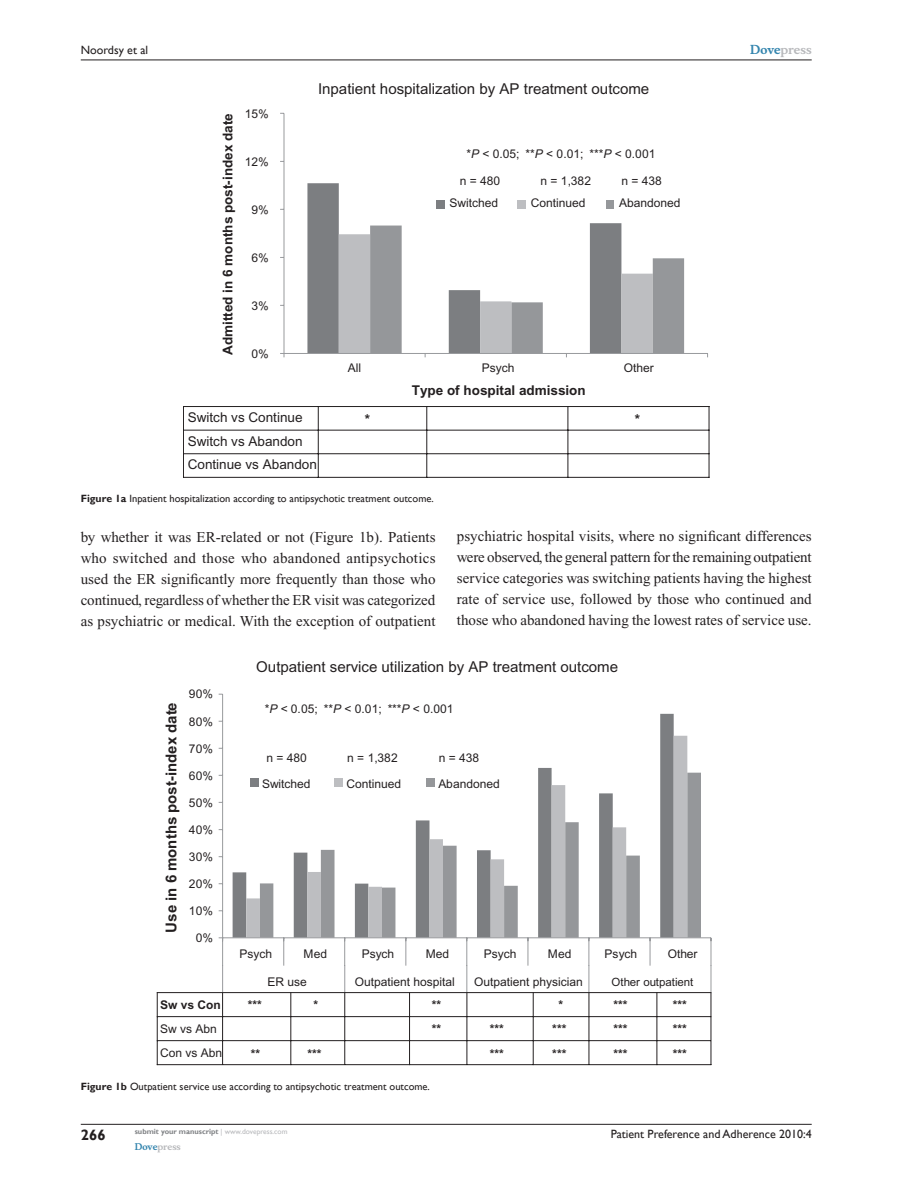
<style>
.page{position:relative;width:918px;height:1188px;background:#fff}
.page>*{position:absolute;margin:0;border:0;box-sizing:border-box;transform-origin:0 0}
.t1{font:15px/21px "Times New Roman";color:#231f20;text-align:justify}
.t2{font:15px "Arial";color:#231f20}
.t3{font:700 15px "Arial";color:#231f20}
.t4{font:700 15px "Gill Sans";color:#231f20}
.t5{font:700 13.5px "Arial";color:#231f20}
.t6{font:13.5px/23.9px "Arial";color:#231f20}
.t7{font:12px "Arial";color:#231f20}
.t8{font:700 12px "Arial";color:#231f20}
.t9{font:12px "Gill Sans";color:#231f20}
.t10{font:700 12px "Musee";color:#b8b9bc}
.t11{font:11.4px "Arial";color:#231f20}
.t12{font:10.5px "Gill Sans";color:#231f20}
.t13{font:700 9px "Musee";color:#b8b9bc}
.t14{font:700 7.5px "Gill Sans";color:#808285}
.s1{font-style:italic}
.s2{font-weight:700}
.s3{color:#3485ae}
.s4{font-weight:400;color:#b8b9bc}
</style>
<div class="page">
<hr style="left:81px;top:1124px;width:731px;height:1px;background:#231f20">
<hr style="left:81px;top:60px;width:731px;height:1px;background:#231f20">
<hr style="left:318px;top:406px;width:1px;height:72px;background:#231f20">
<hr style="left:426px;top:406px;width:1px;height:72px;background:#231f20">
<hr style="left:568px;top:406px;width:1px;height:72px;background:#231f20">
<hr style="left:183px;top:430px;width:526px;height:1px;background:#231f20">
<hr style="left:183px;top:453px;width:526px;height:1px;background:#231f20">
<hr style="left:183px;top:406px;width:1px;height:72px;background:#231f20">
<hr style="left:709px;top:406px;width:1px;height:72px;background:#231f20">
<hr style="left:183px;top:406px;width:526px;height:1px;background:#231f20">
<hr style="left:183px;top:477px;width:526px;height:1px;background:#231f20">
<svg style="left:307px;top:183px;width:314px;height:170px"></svg>
<hr style="left:284px;top:113px;width:1px;height:240px;background:#989a9d">
<hr style="left:284px;top:353px;width:424px;height:1px;background:#989a9d">
<svg style="left:339px;top:226px;width:345px;height:131px"></svg>
<div style="left:436px;top:200px;width:8px;height:8px;background:#7c7e81"></div>
<div style="left:517px;top:200px;width:8px;height:8px;background:#bdbec1"></div>
<div style="left:606px;top:200px;width:8px;height:8px;background:#95979a"></div>
<hr style="left:222px;top:992px;width:1px;height:73px;background:#231f20">
<hr style="left:290px;top:992px;width:1px;height:73px;background:#231f20">
<hr style="left:344px;top:992px;width:1px;height:73px;background:#231f20">
<hr style="left:409px;top:992px;width:1px;height:73px;background:#231f20">
<hr style="left:466px;top:993px;width:1px;height:72px;background:#231f20">
<hr style="left:533px;top:992px;width:1px;height:73px;background:#231f20">
<hr style="left:589px;top:993px;width:1px;height:72px;background:#231f20">
<hr style="left:656px;top:992px;width:1px;height:73px;background:#231f20">
<hr style="left:157px;top:1016px;width:554px;height:1px;background:#231f20">
<hr style="left:157px;top:1040px;width:554px;height:1px;background:#231f20">
<hr style="left:157px;top:992px;width:1px;height:73px;background:#231f20">
<hr style="left:711px;top:992px;width:1px;height:73px;background:#231f20">
<hr style="left:157px;top:1064px;width:554px;height:1px;background:#231f20">
<svg style="left:233px;top:714px;width:441px;height:223px"></svg>
<svg style="left:246px;top:736px;width:441px;height:201px"></svg>
<svg style="left:260px;top:773px;width:441px;height:164px"></svg>
<hr style="left:222px;top:694px;width:1px;height:244px;background:#989a9d">
<hr style="left:223px;top:937px;width:488px;height:1px;background:#989a9d">
<svg style="left:283px;top:938px;width:1px;height:28px"></svg>
<svg style="left:405px;top:938px;width:1px;height:28px"></svg>
<svg style="left:528px;top:938px;width:1px;height:28px"></svg>
<svg style="left:650px;top:938px;width:1px;height:28px"></svg>
<svg style="left:711px;top:938px;width:1px;height:55px"></svg>
<svg style="left:589px;top:938px;width:1px;height:54px"></svg>
<svg style="left:466px;top:938px;width:1px;height:54px"></svg>
<svg style="left:344px;top:938px;width:1px;height:54px"></svg>
<svg style="left:219px;top:937px;width:4px;height:55px"></svg>
<div style="left:250px;top:778px;width:8px;height:8px;background:#7c7e81"></div>
<div style="left:335px;top:778px;width:8px;height:8px;background:#bdbec1"></div>
<div style="left:426px;top:778px;width:8px;height:8px;background:#95979a"></div>
<hr style="left:157px;top:992px;width:554px;height:1px;background:#231f20">
<p class="t9" style="left:81px;top:43px;width:69px">Noordsy et al</p>
<p class="t5" style="left:220px;top:355px;width:243px;rotate:-90deg">Admitted in 6 months post-index date</p>
<p class="t7" style="left:245px;top:106px;width:26px">15%</p>
<p class="t7" style="left:245px;top:155px;width:26px">12%</p>
<p class="t7" style="left:252px;top:203px;width:19px">9%</p>
<p class="t7" style="left:252px;top:251px;width:19px">6%</p>
<p class="t7" style="left:252px;top:299px;width:19px">3%</p>
<p class="t7" style="left:252px;top:347px;width:19px">0%</p>
<p class="t2" style="left:318px;top:80px;width:333px">Inpatient hospitalization by AP treatment outcome</p>
<p class="t7" style="left:467px;top:147px;width:190px">*<span class="s1">P</span> &lt; 0.05; **<span class="s1">P</span> &lt; 0.01; ***<span class="s1">P</span> &lt; 0.001</p>
<p class="t7" style="left:460px;top:174px;width:42px">n = 480</p>
<p class="t7" style="left:541px;top:174px;width:52px">n = 1,382</p>
<p class="t7" style="left:622px;top:174px;width:42px">n = 438</p>
<p class="t7" style="left:449px;top:196px;width:50px">Switched</p>
<p class="t7" style="left:531px;top:196px;width:56px">Continued</p>
<p class="t7" style="left:619px;top:196px;width:63px">Abandoned</p>
<p class="t7" style="left:348px;top:361px;width:15px">All</p>
<p class="t7" style="left:482px;top:361px;width:34px">Psych</p>
<p class="t7" style="left:624px;top:361px;width:32px">Other</p>
<p class="t5" style="left:412px;top:382px;width:176px">Type of hospital admission</p>
<p class="t6" style="left:188px;top:406px;width:116px">Switch vs Continue<br>Switch vs Abandon</p>
<p class="t5" style="left:365px;top:411px;width:7px">*</p>
<p class="t5" style="left:635px;top:411px;width:7px">*</p>
<p class="t6" style="left:188px;top:453px;width:131px">Continue vs Abandon</p>
<p class="t12" style="left:81px;top:493px;width:354px"><span class="s2">Figure 1a</span> Inpatient hospitalization according to antipsychotic treatment outcome.</p>
<p class="t10" style="left:750px;top:43px;width:63px"><span class="s3">Dove</span>press</p>
<p class="t1" style="left:81px;top:526px;width:356px">by whether it was ER-related or not (Figure 1b). Patients who switched and those who abandoned antipsychotics used the ER significantly more frequently than those who continued, regardless of whether the ER visit was categorized as psychiatric or medical. With the exception of outpatient</p>
<p class="t1" style="left:457px;top:526px;width:356px">psychiatric hospital visits, where no significant differences were observed, the general pattern for the remaining outpatient service categories was switching patients having the highest rate of service use, followed by those who continued and those who abandoned having the lowest rates of service use.</p>
<p class="t3" style="left:163px;top:933px;width:232px;rotate:-90deg">Use in 6 months post-index date</p>
<p class="t7" style="left:189px;top:687px;width:26px">90%</p>
<p class="t7" style="left:189px;top:715px;width:26px">80%</p>
<p class="t7" style="left:189px;top:742px;width:26px">70%</p>
<p class="t7" style="left:189px;top:769px;width:26px">60%</p>
<p class="t7" style="left:189px;top:796px;width:26px">50%</p>
<p class="t7" style="left:189px;top:823px;width:26px">40%</p>
<p class="t7" style="left:189px;top:850px;width:26px">30%</p>
<p class="t7" style="left:189px;top:877px;width:26px">20%</p>
<p class="t7" style="left:189px;top:904px;width:26px">10%</p>
<p class="t7" style="left:196px;top:931px;width:19px">0%</p>
<p class="t2" style="left:256px;top:658px;width:363px">Outpatient service utilization by AP treatment outcome</p>
<p class="t7" style="left:265px;top:702px;width:190px">*<span class="s1">P</span> &lt; 0.05; **<span class="s1">P</span> &lt; 0.01; ***<span class="s1">P</span> &lt; 0.001</p>
<p class="t7" style="left:267px;top:751px;width:42px">n = 480</p>
<p class="t7" style="left:347px;top:751px;width:52px">n = 1,382</p>
<p class="t7" style="left:439px;top:751px;width:42px">n = 438</p>
<p class="t7" style="left:262px;top:777px;width:50px">Switched</p>
<p class="t7" style="left:347px;top:777px;width:56px">Continued</p>
<p class="t7" style="left:438px;top:777px;width:63px">Abandoned</p>
<p class="t7" style="left:240px;top:947px;width:34px">Psych</p>
<p class="t7" style="left:304px;top:947px;width:25px">Med</p>
<p class="t7" style="left:362px;top:947px;width:34px">Psych</p>
<p class="t7" style="left:426px;top:947px;width:25px">Med</p>
<p class="t7" style="left:484px;top:947px;width:34px">Psych</p>
<p class="t7" style="left:548px;top:947px;width:25px">Med</p>
<p class="t7" style="left:605px;top:947px;width:34px">Psych</p>
<p class="t7" style="left:668px;top:947px;width:31px">Other</p>
<p class="t7" style="left:267px;top:975px;width:41px">ER use</p>
<p class="t7" style="left:355px;top:975px;width:102px">Outpatient hospital</p>
<p class="t7" style="left:474px;top:975px;width:110px">Outpatient physician</p>
<p class="t11" style="left:612px;top:976px;width:83px">Other outpatient</p>
<p class="t8" style="left:160px;top:998px;width:62px">Sw vs Con</p>
<p class="t8" style="left:248px;top:998px;width:16px">***</p>
<p class="t8" style="left:314px;top:998px;width:6px">*</p>
<p class="t8" style="left:432px;top:998px;width:11px">**</p>
<p class="t8" style="left:558px;top:998px;width:6px">*</p>
<p class="t8" style="left:614px;top:998px;width:16px">***</p>
<p class="t8" style="left:673px;top:998px;width:16px">***</p>
<p class="t7" style="left:160px;top:1022px;width:58px">Sw vs Abn</p>
<p class="t8" style="left:432px;top:1022px;width:11px">**</p>
<p class="t8" style="left:490px;top:1022px;width:16px">***</p>
<p class="t8" style="left:552px;top:1022px;width:16px">***</p>
<p class="t8" style="left:614px;top:1022px;width:16px">***</p>
<p class="t8" style="left:673px;top:1022px;width:16px">***</p>
<p class="t7" style="left:160px;top:1046px;width:64px">Con vs Abn</p>
<p class="t8" style="left:251px;top:1046px;width:11px">**</p>
<p class="t8" style="left:308px;top:1046px;width:16px">***</p>
<p class="t8" style="left:490px;top:1046px;width:16px">***</p>
<p class="t8" style="left:552px;top:1046px;width:16px">***</p>
<p class="t8" style="left:614px;top:1046px;width:16px">***</p>
<p class="t8" style="left:673px;top:1046px;width:16px">***</p>
<p class="t12" style="left:81px;top:1081px;width:351px"><span class="s2">Figure 1b</span> Outpatient service use according to antipsychotic treatment outcome.</p>
<p class="t4" style="left:81px;top:1126px;width:26px">266</p>
<p class="t14" style="left:135px;top:1127px;width:154px">submit your manuscript <span class="s4">| www.dovepress.com</span></p>
<p class="t13" style="left:135px;top:1141px;width:48px"><span class="s3">Dove</span>press</p>
<p class="t9" style="left:611px;top:1127px;width:203px">Patient Preference and Adherence 2010:4</p>
</div>
